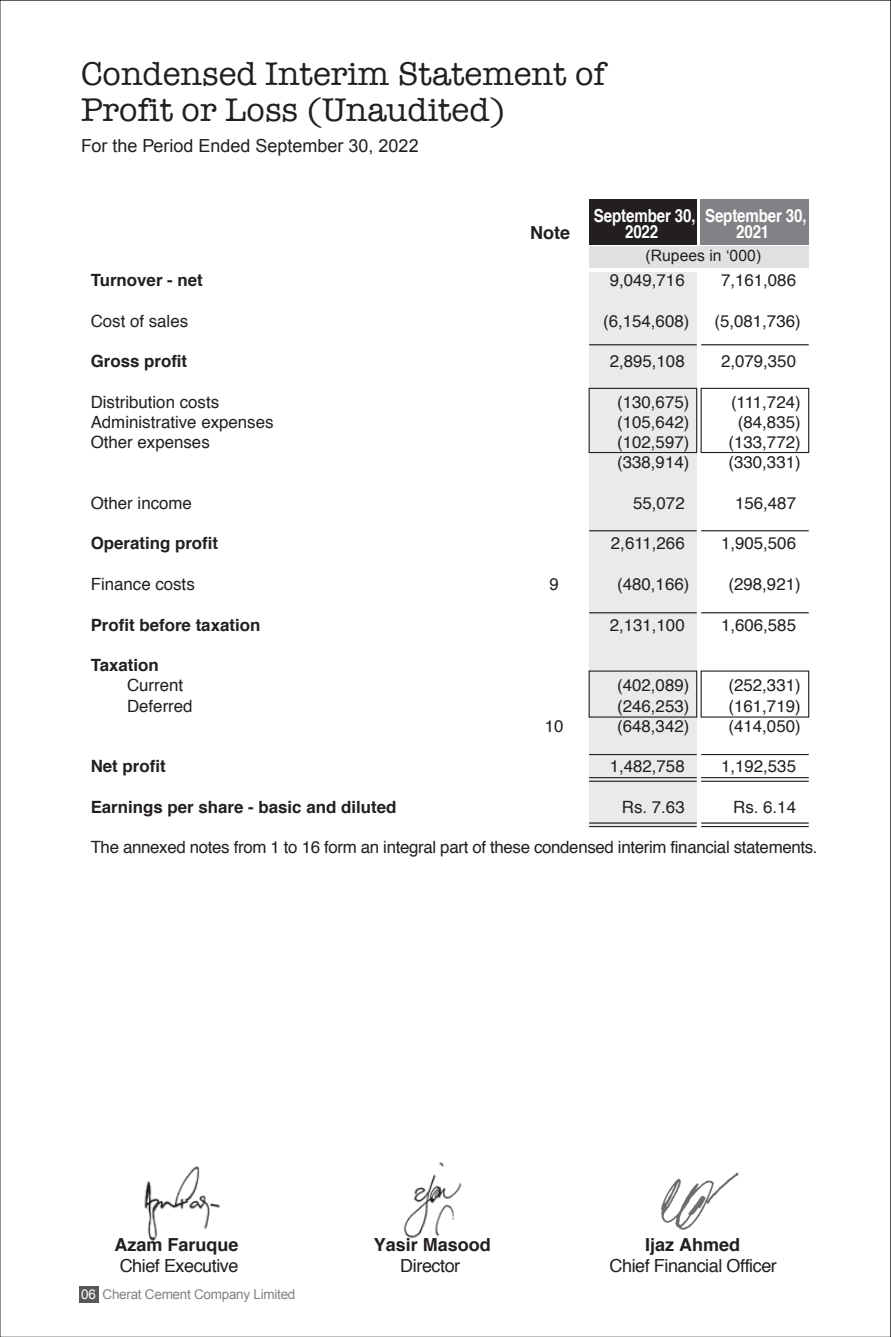
<style>
.page{position:relative;width:891px;height:1337px;background:#fff}
.page>*{position:absolute;margin:0;border:0;box-sizing:border-box;transform-origin:0 0}
.t1{font:33.75px/36px "American Typewriter";color:#231f20}
.t2{font:18px "Helvetica";letter-spacing:-.025em;color:#231f20}
.t3{font:700 18px "Helvetica";color:#231f20}
.t4{font:18px "Arial";color:#231f20}
.t5{font:700 18px/15.8px "Helvetica";letter-spacing:-.01em;color:#fff;text-align:center;scale:.84 1}
.t6{font:16.88px "Helvetica";color:#231f20}
.t7{font:700 16.88px "Helvetica";color:#231f20}
.t8{font:16.88px "Helvetica";letter-spacing:-.02em;color:#231f20}
.t9{font:15.75px "Arial";color:#231f20}
.t10{font:13.5px "Arial";letter-spacing:-.02em;color:#808285}
.s1{color:#fff}
</style>
<div class="page">
<div style="left:589px;top:273px;width:108px;height:554px;background:#e9eaeb"></div>
<hr style="left:589px;top:530px;width:108px;height:1px;background:#231f20">
<hr style="left:701px;top:530px;width:108px;height:1px;background:#231f20">
<hr style="left:589px;top:612px;width:108px;height:1px;background:#231f20">
<hr style="left:701px;top:612px;width:108px;height:1px;background:#231f20">
<hr style="left:589px;top:754px;width:108px;height:1px;background:#231f20">
<hr style="left:701px;top:754px;width:108px;height:1px;background:#231f20">
<hr style="left:589px;top:344px;width:108px;height:1px;background:#231f20">
<hr style="left:701px;top:344px;width:108px;height:1px;background:#231f20">
<hr style="left:589px;top:777px;width:108px;height:1px;background:#231f20">
<hr style="left:701px;top:777px;width:108px;height:1px;background:#231f20">
<hr style="left:589px;top:780px;width:108px;height:2px;background:#231f20">
<hr style="left:701px;top:780px;width:108px;height:2px;background:#231f20">
<hr style="left:589px;top:822px;width:108px;height:1px;background:#231f20">
<hr style="left:701px;top:822px;width:108px;height:1px;background:#231f20">
<hr style="left:589px;top:826px;width:108px;height:1px;background:#231f20">
<hr style="left:701px;top:826px;width:108px;height:1px;background:#231f20">
<div style="left:589px;top:388px;width:108px;height:65px;border:1px solid #231f20"></div>
<div style="left:701px;top:388px;width:108px;height:65px;border:1px solid #231f20"></div>
<div style="left:589px;top:670px;width:108px;height:47px;border:1px solid #231f20"></div>
<div style="left:701px;top:670px;width:108px;height:47px;border:1px solid #231f20"></div>
<svg style="left:890px;top:0;width:1px;height:1336px"></svg>
<div style="left:589px;top:199px;width:108px;height:46px;background:#231f20"></div>
<div style="left:589px;top:247px;width:220px;height:21px;background:#e0e1e3"></div>
<div style="left:700px;top:199px;width:108px;height:46px;background:#808285"></div>
<div style="left:79px;top:1285px;width:19px;height:17px;background:#57585a"></div>
<img style="left:144px;top:1166px;width:76px;height:75px">
<img style="left:403px;top:1162px;width:59px;height:77px">
<svg style="left:661px;top:1172px;width:78px;height:58px"></svg>
<h1 class="t1" style="left:81px;top:55px;width:526px">Condensed Interim Statement of<br>Profit or Loss (Unaudited)</h1>
<p class="t4" style="left:81px;top:134px;width:339px">For the Period Ended September 30, 2022</p>
<p class="t5" style="left:594px;top:208px;width:122px">September 30,</p>
<p class="t5" style="left:705px;top:208px;width:122px">September 30,<br>2021</p>
<p class="t9" style="left:646px;top:245px;width:117px">(Rupees in ‘000)</p>
<p class="t3" style="left:530px;top:218px;width:41px">Note</p>
<p class="t5" style="left:625px;top:224px;width:41px">2022</p>
<p class="t7" style="left:91px;top:266px;width:114px">Turnover - net</p>
<p class="t6" style="left:610px;top:267px;width:77px">9,049,716</p>
<p class="t6" style="left:721px;top:267px;width:77px">7,161,086</p>
<p class="t6" style="left:91px;top:308px;width:99px">Cost of sales</p>
<p class="t6" style="left:603px;top:308px;width:88px">(6,154,608)</p>
<p class="t6" style="left:714px;top:308px;width:88px">(5,081,736)</p>
<p class="t7" style="left:91px;top:347px;width:98px">Gross profit</p>
<p class="t6" style="left:610px;top:348px;width:77px">2,895,108</p>
<p class="t6" style="left:721px;top:348px;width:77px">2,079,350</p>
<p class="t6" style="left:91px;top:389px;width:130px">Distribution costs</p>
<p class="t6" style="left:617px;top:389px;width:74px">(130,675)</p>
<p class="t6" style="left:731px;top:389px;width:71px">(111,724)</p>
<p class="t6" style="left:91px;top:409px;width:184px">Administrative expenses</p>
<p class="t6" style="left:617px;top:409px;width:74px">(105,642)</p>
<p class="t6" style="left:738px;top:409px;width:64px">(84,835)</p>
<p class="t6" style="left:91px;top:429px;width:121px">Other expenses</p>
<p class="t6" style="left:617px;top:429px;width:74px">(102,597)</p>
<p class="t6" style="left:729px;top:429px;width:74px">(133,772)</p>
<p class="t6" style="left:617px;top:449px;width:74px">(338,914)</p>
<p class="t6" style="left:729px;top:449px;width:74px">(330,331)</p>
<p class="t6" style="left:91px;top:490px;width:103px">Other income</p>
<p class="t6" style="left:633px;top:490px;width:53px">55,072</p>
<p class="t6" style="left:735px;top:490px;width:62px">156,487</p>
<p class="t7" style="left:91px;top:530px;width:129px">Operating profit</p>
<p class="t6" style="left:611px;top:530px;width:75px">2,611,266</p>
<p class="t6" style="left:721px;top:530px;width:77px">1,905,506</p>
<p class="t6" style="left:91px;top:571px;width:106px">Finance costs</p>
<p class="t6" style="left:550px;top:571px;width:11px">9</p>
<p class="t6" style="left:617px;top:571px;width:74px">(480,166)</p>
<p class="t6" style="left:729px;top:571px;width:74px">(298,921)</p>
<p class="t7" style="left:91px;top:611px;width:171px">Profit before taxation</p>
<p class="t6" style="left:610px;top:611px;width:77px">2,131,100</p>
<p class="t6" style="left:721px;top:611px;width:77px">1,606,585</p>
<p class="t7" style="left:91px;top:651px;width:70px">Taxation</p>
<p class="t6" style="left:127px;top:672px;width:58px">Current</p>
<p class="t6" style="left:617px;top:672px;width:74px">(402,089)</p>
<p class="t6" style="left:729px;top:672px;width:74px">(252,331)</p>
<p class="t6" style="left:127px;top:692px;width:67px">Deferred</p>
<p class="t6" style="left:617px;top:692px;width:74px">(246,253)</p>
<p class="t6" style="left:729px;top:692px;width:74px">(161,719)</p>
<p class="t6" style="left:545px;top:713px;width:20px">10</p>
<p class="t6" style="left:617px;top:713px;width:74px">(648,342)</p>
<p class="t6" style="left:729px;top:713px;width:74px">(414,050)</p>
<p class="t7" style="left:91px;top:752px;width:76px">Net profit</p>
<p class="t6" style="left:610px;top:753px;width:77px">1,482,758</p>
<p class="t6" style="left:721px;top:753px;width:77px">1,192,535</p>
<p class="t7" style="left:91px;top:793px;width:307px">Earnings per share - basic and diluted</p>
<p class="t6" style="left:622px;top:794px;width:64px">Rs. 7.63</p>
<p class="t6" style="left:733px;top:794px;width:64px">Rs. 6.14</p>
<p class="t8" style="left:91px;top:834px;width:728px">The annexed notes from 1 to 16 form an integral part of these condensed interim financial statements.</p>
<p class="t3" style="left:114px;top:1229px;width:126px">Azam Faruque</p>
<p class="t2" style="left:120px;top:1251px;width:120px">Chief Executive</p>
<p class="t10" style="left:81px;top:1285px;width:216px"><span class="s1">06</span> Cherat Cement Company Limited</p>
<p class="t3" style="left:374px;top:1229px;width:119px">Yasir Masood</p>
<p class="t2" style="left:400px;top:1251px;width:61px">Director</p>
<p class="t3" style="left:645px;top:1229px;width:97px">Ijaz Ahmed</p>
<p class="t2" style="left:610px;top:1251px;width:169px">Chief Financial Officer</p>
</div>
